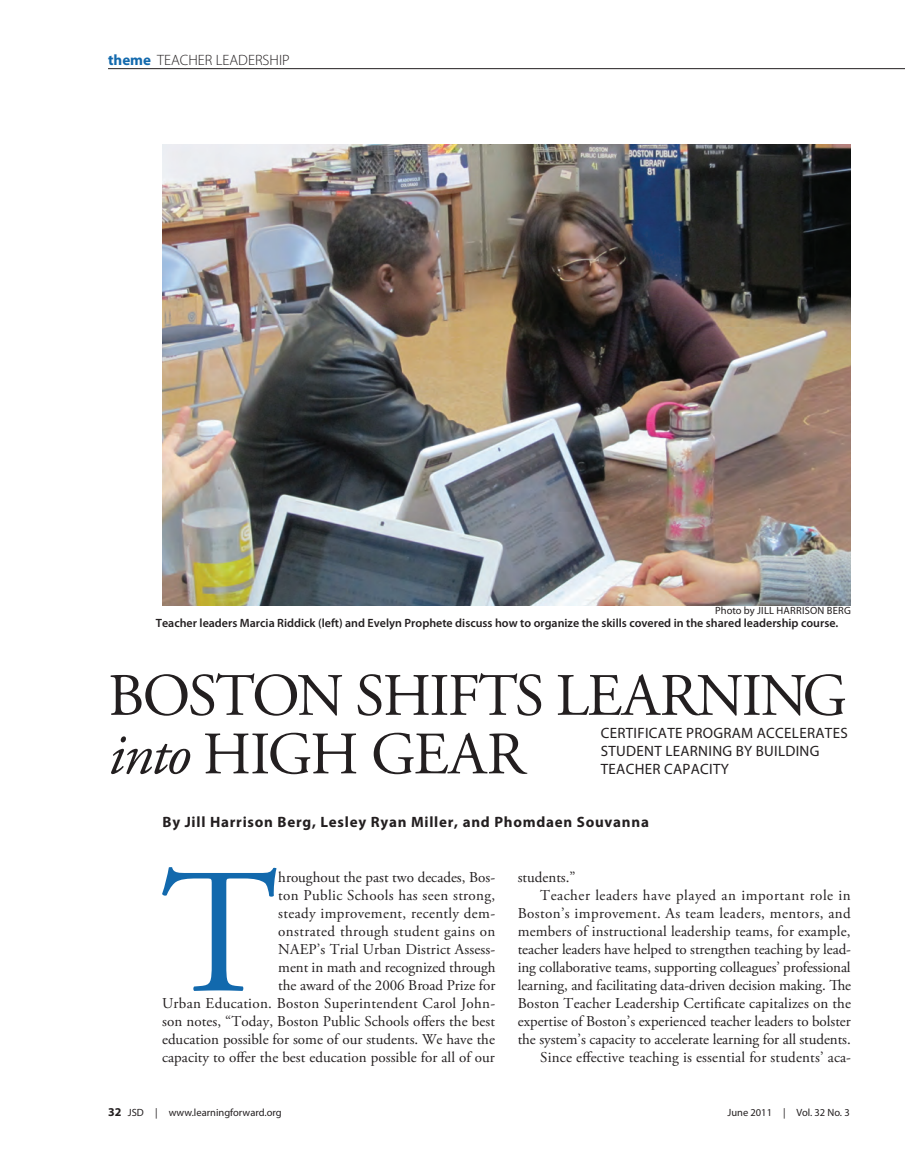
<style>
.page{position:relative;width:905px;height:1175px;background:#fff}
.page>*{position:absolute;margin:0;border:0;box-sizing:border-box;transform-origin:0 0}
.body{font:177.9px "Adobe Garamond Pro";color:#1269ad}
.toppers{font:60px/58.5px "Adobe Garamond Pro";letter-spacing:-.03em;color:#231f20}
.body-2{font:15px/18px "Adobe Garamond Pro";letter-spacing:.005em;color:#231f20;text-align:right}
.myriad_box{font:15px/18px "Myriad Pro";letter-spacing:.02em;color:#231f20}
.byline{font:700 15px "Myriad Pro";letter-spacing:.05em;color:#231f20}
.toppers-2{font:300 15px "Myriad Pro";color:#231f20}
.toppers-3{font:600 12px "Myriad Pro";color:#231f20}
.toppers-4{font:10.5px "Myriad Pro";color:#231f20}
.toppers-5{font:10.5px "Myriad Pro";letter-spacing:.02em;color:#231f20}
.s1{font-weight:700;color:#1269ad}
.s2{font-style:italic}
.s3{font-weight:700;font-size:12px}
</style>
<div class="page">
<hr style="left:108px;top:68px;width:796px;height:1px;background:#231f20">
<img style="left:163px;top:144px;width:687px;height:461px">
<p class="toppers-2" style="left:108px;top:52px;width:183px"><span class="s1">theme</span> TEACHER LEADERSHIP</p>
<p class="toppers-5" style="left:715px;top:604px;width:137px">Photo by JILL HARRISON BERG</p>
<p class="toppers-3" style="left:156px;top:617px;width:684px">Teacher leaders Marcia Riddick (left) and Evelyn Prophete discuss how to organize the skills covered in the shared leadership course.</p>
<p class="toppers" style="left:108px;top:668px;width:740px">BOSTON SHIFTS LEARNING <span class="s2">into</span> HIGH GEAR</p>
<p class="myriad_box" style="left:600px;top:724px;width:248px">CERTIFICATE PROGRAM ACCELERATES<br>STUDENT LEARNING BY BUILDING<br>TEACHER CAPACITY</p>
<p class="byline" style="left:162px;top:813px;width:488px">By Jill Harrison Berg, Lesley Ryan Miller, and Phomdaen Souvanna</p>
<p class="body" style="left:161px;top:827px;width:119px">T</p>
<p class="body-2" style="left:162px;top:869px;width:335px">hroughout the past two decades, Bos-<br>ton Public Schools has seen strong,<br>steady improvement, recently dem-<br>onstrated through student gains on<br>NAEP’s Trial Urban District Assess-<br>ment in math and recognized through<br>the award of the 2006 Broad Prize for<br>Urban Education. Boston Superintendent Carol John&shy;son notes, “Today, Boston Public Schools offers the best education possible for some of our students. We have the capacity to offer the best education possible for all of our</p>
<p class="body-2" style="left:517px;top:869px;width:59px">students.”</p>
<p class="body-2" style="left:517px;top:887px;width:335px;text-align:justify;text-indent:23px">Teacher leaders have played an important role in Boston’s improvement. As team leaders, mentors, and members of instructional leadership teams, for example, teacher leaders have helped to strengthen teaching by lead&shy;ing collaborative teams, supporting colleagues’ professional learning, and facilitating data-driven decision making. The Boston Teacher Leadership Certificate capitalizes on the expertise of Boston’s experienced teacher leaders to bolster the system’s capacity to accelerate learning for all students.</p>
<p class="body-2" style="left:540px;top:1049px;width:312px">Since effective teaching is essential for students’ aca-</p>
<p class="toppers-4" style="left:108px;top:1107px;width:175px"><span class="s3">32</span> JSD | www.learningforward.org</p>
<p class="toppers-4" style="left:727px;top:1107px;width:124px">June 2011 | Vol. 32 No. 3</p>
</div>
